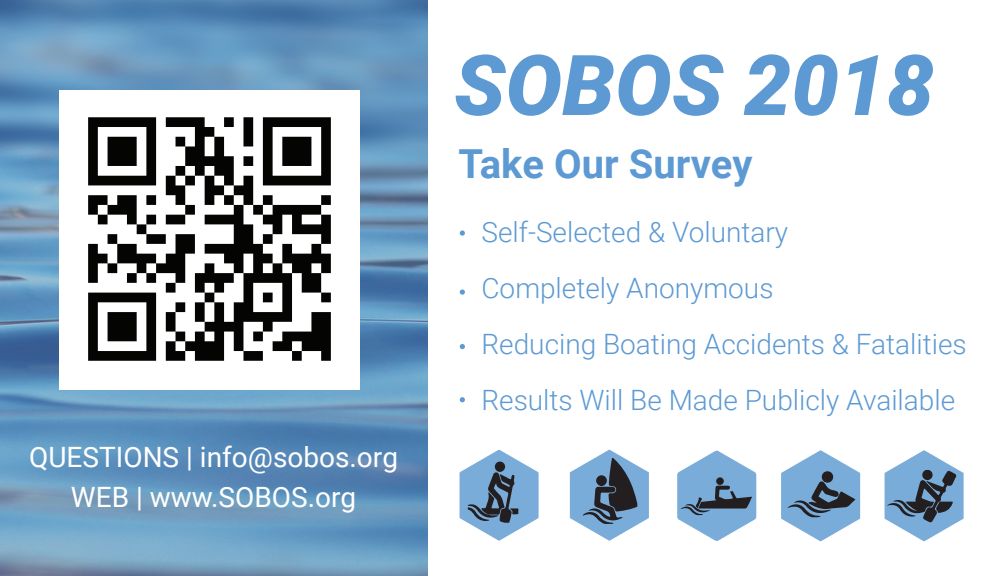
<style>
.page{position:relative;width:1008px;height:576px;background:#fff}
.page>*{position:absolute;margin:0;border:0;box-sizing:border-box;transform-origin:0 0}
.t1{font:italic 900 84px "Roboto";color:#5d9ad3}
.t2{font:700 40px "Roboto";color:#5d9ad3}
.t3{font:300 28px/56px "Roboto";color:#5d9ad3}
.t4{font:28px/40px "Roboto";color:#fff;text-align:center}
</style>
<div class="page">
<svg style="left:0;top:1px;width:428px;height:575px;background:#6394bc"></svg>
<svg style="left:460px;top:230px;width:5px;height:6px"></svg>
<svg style="left:460px;top:290px;width:5px;height:5px"></svg>
<svg style="left:459px;top:344px;width:6px;height:5px"></svg>
<svg style="left:460px;top:397px;width:5px;height:5px"></svg>
<img style="left:59px;top:91px;width:301px;height:299px">
<hr style="left:0;top:0;width:431px;height:1px;background:#606160">
<svg style="left:677px;top:451px;width:79px;height:90px"></svg>
<svg style="left:570px;top:450px;width:79px;height:91px"></svg>
<div style="left:596px;top:475px;width:11px;height:11px;background:#231f20;border-radius:50%"></div>
<svg style="left:781px;top:450px;width:79px;height:91px"></svg>
<svg style="left:885px;top:450px;width:79px;height:91px"></svg>
<svg style="left:460px;top:450px;width:79px;height:91px"></svg>
<p class="t4" style="left:29px;top:436px;width:370px">QUESTIONS | info@sobos.org<br>WEB | www.SOBOS.org</p>
<h1 class="t1" style="left:454px;top:26px;width:482px">SOBOS 2018</h1>
<h2 class="t2" style="left:458px;top:136px;width:296px">Take Our Survey</h2>
<p class="t3" style="left:481px;top:203px;width:487px">Self-Selected &amp; Voluntary<br>Completely Anonymous<br>Reducing Boating Accidents &amp; Fatalities<br>Results Will Be Made Publicly Available</p>
</div>
